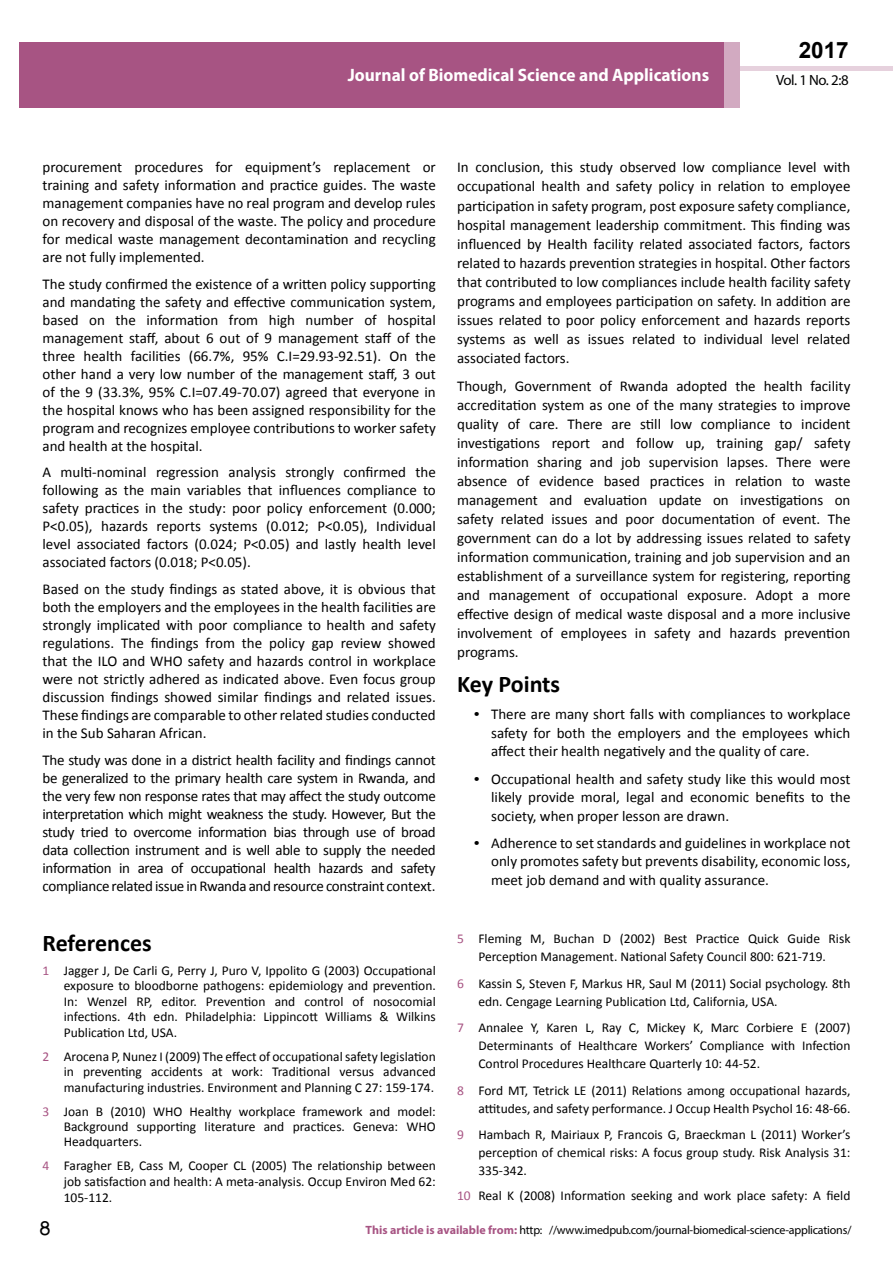
<style>
.page{position:relative;width:893px;height:1263px;background:#fff}
.page>*{position:absolute;margin:0;border:0;box-sizing:border-box;transform-origin:0 0}
.t1{font:25.5px "Tunga";color:#000}
.t2{font:700 24px "Calibri";letter-spacing:-.005em;color:#000}
.t3{font:700 22.5px "Arial";color:#000}
.t4{font:700 18px "Myriad Pro";color:#fff;scale:.96 1}
.t5{font:15px/18px "Calibri";color:#000;text-align:justify}
.t6{font:14.85px "Myriad Pro";color:#000}
.t7{font:13.5px/15.5px "Calibri";color:#000;text-align:justify}
.t8{font:12px "Myriad Pro";letter-spacing:-.02em;color:#000}
.s1{color:#a75483}
.s2{font-family:"Times New Roman";font-weight:700}
.s3{font-weight:700;color:#a75483}
</style>
<div class="page">
<div style="left:722px;top:66px;width:171px;height:5px;background:#e6d1dd"></div>
<div style="left:19px;top:42px;width:706px;height:66px;background:#a75483"></div>
<div style="left:725px;top:43px;width:15px;height:65px;background:#d2aac1"></div>
<p class="t4" style="left:348px;top:63px;width:378px">Journal of Biomedical Science and Applications</p>
<h3 class="t3" style="left:799px;top:35px;width:52px">2017</h3>
<p class="t6" style="left:776px;top:71px;width:74px">Vol. 1 No. 2:8</p>
<p class="t5" style="left:43px;top:158px;width:395px">procurement procedures for equipment’s replacement or training and safety information and practice guides. The waste management companies have no real program and develop rules on recovery and disposal of the waste. The policy and procedure for medical waste management decontamination and recycling are not fully implemented.</p>
<p class="t5" style="left:43px;top:275px;width:395px">The study confirmed the existence of a written policy supporting and mandating the safety and effective communication system, based on the information from high number of hospital management staff, about 6 out of 9 management staff of the three health facilities (66.7%, 95% C.I=29.93-92.51). On the other hand a very low number of the management staff, 3 out of the 9 (33.3%, 95% C.I=07.49-70.07) agreed that everyone in the hospital knows who has been assigned responsibility for the program and recognizes employee contributions to worker safety and health at the hospital.</p>
<p class="t5" style="left:43px;top:463px;width:395px">A multi-nominal regression analysis strongly confirmed the following as the main variables that influences compliance to safety practices in the study: poor policy enforcement (0.000; P&lt;0.05), hazards reports systems (0.012; P&lt;0.05), Individual level associated factors (0.024; P&lt;0.05) and lastly health level associated factors (0.018; P&lt;0.05).</p>
<p class="t5" style="left:43px;top:580px;width:395px">Based on the study findings as stated above, it is obvious that both the employers and the employees in the health facilities are strongly implicated with poor compliance to health and safety regulations. The findings from the policy gap review showed that the ILO and WHO safety and hazards control in workplace were not strictly adhered as indicated above. Even focus group discussion findings showed similar findings and related issues.<br>These findings are comparable to other related studies conducted in the Sub Saharan African.</p>
<p class="t5" style="left:43px;top:750px;width:395px">The study was done in a district health facility and findings cannot be generalized to the primary health care system in Rwanda, and the very few non response rates that may affect the study outcome interpretation which might weakness the study. However, But the study tried to overcome information bias through use of broad data collection instrument and is well able to supply the needed information in area of occupational health hazards and safety compliance related issue in Rwanda and resource constraint context.</p>
<h2 class="t2" style="left:43px;top:928px;width:111px">References</h2>
<p class="t7" style="left:64px;top:963px;width:374px;text-indent:-21px"><span class="s1">1</span> Jagger J, De Carli G, Perry J, Puro V, Ippolito G (2003) Occupational exposure to bloodborne pathogens: epidemiology and prevention.<br>In: Wenzel RP, editor. Prevention and control of nosocomial infections. 4th edn. Philadelphia: Lippincott Williams &amp; Wilkins Publication Ltd, USA.</p>
<p class="t7" style="left:64px;top:1048px;width:374px;text-indent:-21px"><span class="s1">2</span> Arocena P, Nunez I (2009) The effect of occupational safety legislation in preventing accidents at work: Traditional versus advanced manufacturing industries. Environment and Planning C 27: 159-174.</p>
<p class="t7" style="left:64px;top:1103px;width:374px;text-indent:-21px"><span class="s1">3</span> Joan B (2010) WHO Healthy workplace framework and model:<br>Background supporting literature and practices. Geneva: WHO Headquarters.</p>
<p class="t7" style="left:64px;top:1158px;width:374px;text-indent:-21px"><span class="s1">4</span> Faragher EB, Cass M, Cooper CL (2005) The relationship between job satisfaction and health: A meta-analysis. Occup Environ Med 62:<br>105-112.</p>
<p class="t5" style="left:457px;top:158px;width:395px;line-height:19px">In conclusion, this study observed low compliance level with occupational health and safety policy in relation to employee participation in safety program, post exposure safety compliance, hospital management leadership commitment. This finding was influenced by Health facility related associated factors, factors related to hazards prevention strategies in hospital. Other factors that contributed to low compliances include health facility safety programs and employees participation on safety. In addition are issues related to poor policy enforcement and hazards reports systems as well as issues related to individual level related associated factors.</p>
<p class="t5" style="left:457px;top:376px;width:395px;line-height:19px">Though, Government of Rwanda adopted the health facility accreditation system as one of the many strategies to improve quality of care. There are still low compliance to incident investigations report and follow up, training gap/ safety information sharing and job supervision lapses. There were absence of evidence based practices in relation to waste management and evaluation update on investigations on safety related issues and poor documentation of event. The government can do a lot by addressing issues related to safety information communication, training and job supervision and an establishment of a surveillance system for registering, reporting and management of occupational exposure. Adopt a more effective design of medical waste disposal and a more inclusive involvement of employees in safety and hazards prevention programs.</p>
<h2 class="t2" style="left:457px;top:669px;width:105px">Key Points</h2>
<p class="t5" style="left:491px;top:705px;width:361px;line-height:18.6px;text-indent:-17px"><span class="s2">•</span> There are many short falls with compliances to workplace safety for both the employers and the employees which affect their health negatively and the quality of care.</p>
<p class="t5" style="left:491px;top:769px;width:361px;line-height:18.6px;text-indent:-17px"><span class="s2">•</span> Occupational health and safety study like this would most likely provide moral, legal and economic benefits to the society, when proper lesson are drawn.</p>
<p class="t5" style="left:491px;top:834px;width:361px;line-height:18.6px;text-indent:-17px"><span class="s2">•</span> Adherence to set standards and guidelines in workplace not only promotes safety but prevents disability, economic loss, meet job demand and with quality assurance.</p>
<p class="t7" style="left:457px;top:930px;width:395px;line-height:18px;text-align:center"><span class="s1">5</span> Fleming M, Buchan D (2002) Best Practice Quick Guide Risk<br>Perception Management. National Safety Council 800: 621-719.</p>
<p class="t7" style="left:478px;top:974px;width:374px;line-height:18px;text-indent:-21px"><span class="s1">6</span> Kassin S, Steven F, Markus HR, Saul M (2011) Social psychology. 8th edn. Cengage Learning Publication Ltd, California, USA.</p>
<p class="t7" style="left:478px;top:1019px;width:374px;line-height:18px;text-indent:-21px"><span class="s1">7</span> Annalee Y, Karen L, Ray C, Mickey K, Marc Corbiere E (2007)<br>Determinants of Healthcare Workers’ Compliance with Infection Control Procedures Healthcare Quarterly 10: 44-52.</p>
<p class="t7" style="left:457px;top:1081px;width:395px;line-height:18px;text-align:right"><span class="s1">8</span> Ford MT, Tetrick LE (2011) Relations among occupational hazards, attitudes, and safety performance. J Occup Health Psychol 16: 48-66.</p>
<p class="t7" style="left:478px;top:1126px;width:374px;line-height:18px;text-indent:-21px"><span class="s1">9</span> Hambach R, Mairiaux P, Francois G, Braeckman L (2011) Worker’s perception of chemical risks: A focus group study. Risk Analysis 31:<br>335-342.</p>
<p class="t7" style="left:457px;top:1188px;width:395px"><span class="s1">10</span> Real K (2008) Information seeking and work place safety: A field</p>
<h1 class="t1" style="left:39px;top:1211px;width:13px">8</h1>
<p class="t8" style="left:366px;top:1223px;width:487px"><span class="s3">This article is available from:</span> http: //www.imedpub.com/journal-biomedical-science-applications/</p>
</div>
